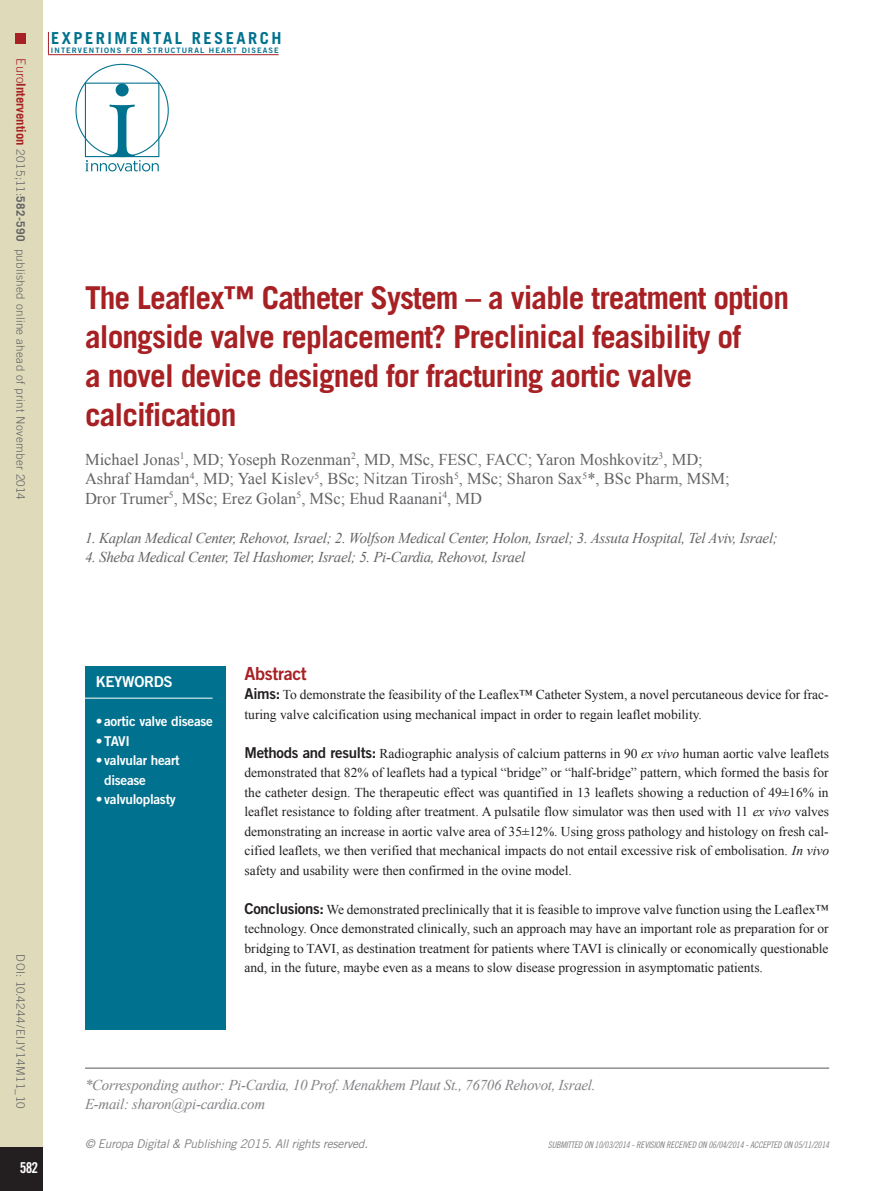
<style>
.page{position:relative;width:893px;height:1191px;background:#fff}
.page>*{position:absolute;margin:0;border:0;box-sizing:border-box;transform-origin:0 0}
.t1{font:700 31.5px/39px "+WXMVTO Trade Gothic LT Std";letter-spacing:-.03em;color:#a72023}
.t2{font:18px "+IPCWCH Trade Gothic LT Std Bd 2";letter-spacing:-.02em;color:#a72023}
.t3{font:16.5px/19.5px "+ELEUDU Times New Roman";color:#636366}
.t4{font:700 16.5px "+WXMVTO Trade Gothic LT Std";letter-spacing:.15em;color:#00718e}
.t5{font:italic 15px "+EUYPAD Times New Roman";letter-spacing:-.02em;color:#636366}
.t6{font:italic 15px/19.5px "+EUYPAD Times New Roman";letter-spacing:-.02em;color:#808285}
.t7{font:15px "+IPCWCH Trade Gothic LT Std Bd 2";letter-spacing:-.02em;color:#fff}
.t8{font:15px "+GCYOYC Trade Gothic LT Std Bd Cn 20";color:#fff}
.t9{font:13.5px/19.5px "+ELEUDU Times New Roman";color:#231f20;text-align:justify}
.t10{font:13.5px/19.5px "+IPCWCH Trade Gothic LT Std Bd 2";letter-spacing:-.02em;color:#fff}
.t11{font:italic 12px "+ACVKCV Trade Gothic LT Std";letter-spacing:-.02em;color:#808285}
.t12{font:300 11.7px "+ESSFBB Trade Gothic LT Std";letter-spacing:.03em;color:#636366}
.t13{font:9px "+AARNTP Trade Gothic LT Std Cn 18 Obl";letter-spacing:-.02em;color:#808285}
.t14{font:7.5px "+IPCWCH Trade Gothic LT Std Bd 2";letter-spacing:.145em;color:#00718e}
.s1{font-size:12.75px;color:#a72023}
.s2{font-family:"+WXMVTO Trade Gothic LT Std";font-weight:700;font-size:12.75px;color:#a72023}
.s3{font-family:"+WXMVTO Trade Gothic LT Std";font-weight:700}
.s4{font-family:"+IPCWCH Trade Gothic LT Std Bd 2";font-size:15px}
.s5{font-family:"+EUYPAD Times New Roman";font-style:italic}
</style>
<div class="page">
<div style="left:0;top:0;width:43px;height:1191px;background:#dedaba"></div>
<svg style="left:48px;top:32px;width:1px;height:22px"></svg>
<hr style="left:48px;top:54px;width:231px;height:1px;background:#a72023">
<div style="left:0;top:1147px;width:43px;height:44px;background:#231f20"></div>
<div style="left:16px;top:34px;width:10px;height:10px;background:#a72023"></div>
<hr style="left:85px;top:1067px;width:744px;height:1px;background:#57585a">
<div style="left:85px;top:665px;width:140px;height:364px;background:#00718e"></div>
<hr style="left:83px;top:698px;width:130px;height:1px;background:#fff">
<div style="left:116px;top:83px;width:13px;height:13px;background:#00718e;border-radius:50%"></div>
<svg style="left:85px;top:105px;width:74px;height:66px"></svg>
<p class="t12" style="left:25px;top:58px;width:443px;rotate:90deg"><span class="s1">Euro</span><span class="s2">Intervention</span> 2015;11:<span class="s3">582-590</span> published online ahead of print November 2014</p>
<p class="t4" style="left:51px;top:32px;width:232px">EXPERIMENTAL RESEARCH</p>
<p class="t14" style="left:51px;top:47px;width:229px">INTERVENTIONS FOR STRUCTURAL HEART DISEASE</p>
<h1 class="t1" style="left:85px;top:280px;width:706px">The Leaflex™ Catheter System – a viable treatment option alongside valve replacement? Preclinical feasibility of<br>a novel device designed for fracturing aortic valve calcification</h1>
<p class="t3" style="left:85px;top:451px;width:646px">Michael Jonas<sup>1</sup>, MD; Yoseph Rozenman<sup>2</sup>, MD, MSc, FESC, FACC; Yaron Moshkovitz<sup>3</sup>, MD;<br>Ashraf Hamdan<sup>4</sup>, MD; Yael Kislev<sup>5</sup>, BSc; Nitzan Tirosh<sup>5</sup>, MSc; Sharon Sax<sup>5</sup>*, BSc Pharm, MSM;<br>Dror Trumer<sup>5</sup>, MSc; Erez Golan<sup>5</sup>, MSc; Ehud Raanani<sup>4</sup>, MD</p>
<p class="t5" style="left:85px;top:532px;width:694px">1. Kaplan Medical Center, Rehovot, Israel; 2. Wolfson Medical Center, Holon, Israel; 3. Assuta Hospital, Tel Aviv, Israel;</p>
<p class="t5" style="left:85px;top:552px;width:442px">4. Sheba Medical Center, Tel Hashomer, Israel; 5. Pi-Cardia, Rehovot, Israel</p>
<p class="t12" style="left:25px;top:954px;width:156px;rotate:90deg">DOI: 10.4244/EIJY14M11_10</p>
<p class="t8" style="left:20px;top:1159px;width:20px">582</p>
<p class="t7" style="left:96px;top:676px;width:79px">KEYWORDS</p>
<p class="t10" style="left:96px;top:712px;width:119px">• aortic valve disease</p>
<p class="t10" style="left:96px;top:732px;width:36px">• TAVI</p>
<p class="t10" style="left:104px;top:751px;width:77px;text-indent:-9px">• valvular heart disease</p>
<p class="t10" style="left:96px;top:790px;width:82px">• valvuloplasty</p>
<h2 class="t2" style="left:244px;top:666px;width:64px">Abstract</h2>
<p class="t9" style="left:244px;top:686px;width:586px"><span class="s4">Aims:</span> To demonstrate the feasibility of the Leaflex™ Catheter System, a novel percutaneous device for frac&shy;turing valve calcification using mechanical impact in order to regain leaflet mobility.</p>
<p class="t9" style="left:244px;top:744px;width:586px"><span class="s4">Methods and results:</span> Radiographic analysis of calcium patterns in 90 <span class="s5">ex vivo</span> human aortic valve leaflets demonstrated that 82% of leaflets had a typical “bridge” or “half-bridge” pattern, which formed the basis for the catheter design. The therapeutic effect was quantified in 13 leaflets showing a reduction of 49±16% in leaflet resistance to folding after treatment. A pulsatile flow simulator was then used with 11 <span class="s5">ex vivo</span> valves demonstrating an increase in aortic valve area of 35±12%. Using gross pathology and histology on fresh cal&shy;cified leaflets, we then verified that mechanical impacts do not entail excessive risk of embolisation. <span class="s5">In vivo </span>safety and usability were then confirmed in the ovine model.</p>
<p class="t9" style="left:244px;top:900px;width:586px"><span class="s4">Conclusions:</span> We demonstrated preclinically that it is feasible to improve valve function using the Leaflex™ technology. Once demonstrated clinically, such an approach may have an important role as preparation for or bridging to TAVI, as destination treatment for patients where TAVI is clinically or economically questionable and, in the future, maybe even as a means to slow disease progression in asymptomatic patients.</p>
<p class="t6" style="left:85px;top:1076px;width:512px">*Corresponding author: Pi-Cardia, 10 Prof. Menakhem Plaut St., 76706 Rehovot, Israel.<br>E-mail: sharon@pi-cardia.com</p>
<p class="t11" style="left:85px;top:1139px;width:285px">© Europa Digital &amp; Publishing 2015. All rights reserved.</p>
<p class="t13" style="left:548px;top:1140px;width:283px">SUBMITTED ON 10/03/2014 - REVISION RECEIVED ON 06/04/2014 - ACCEPTED ON 05/11/2014</p>
</div>
